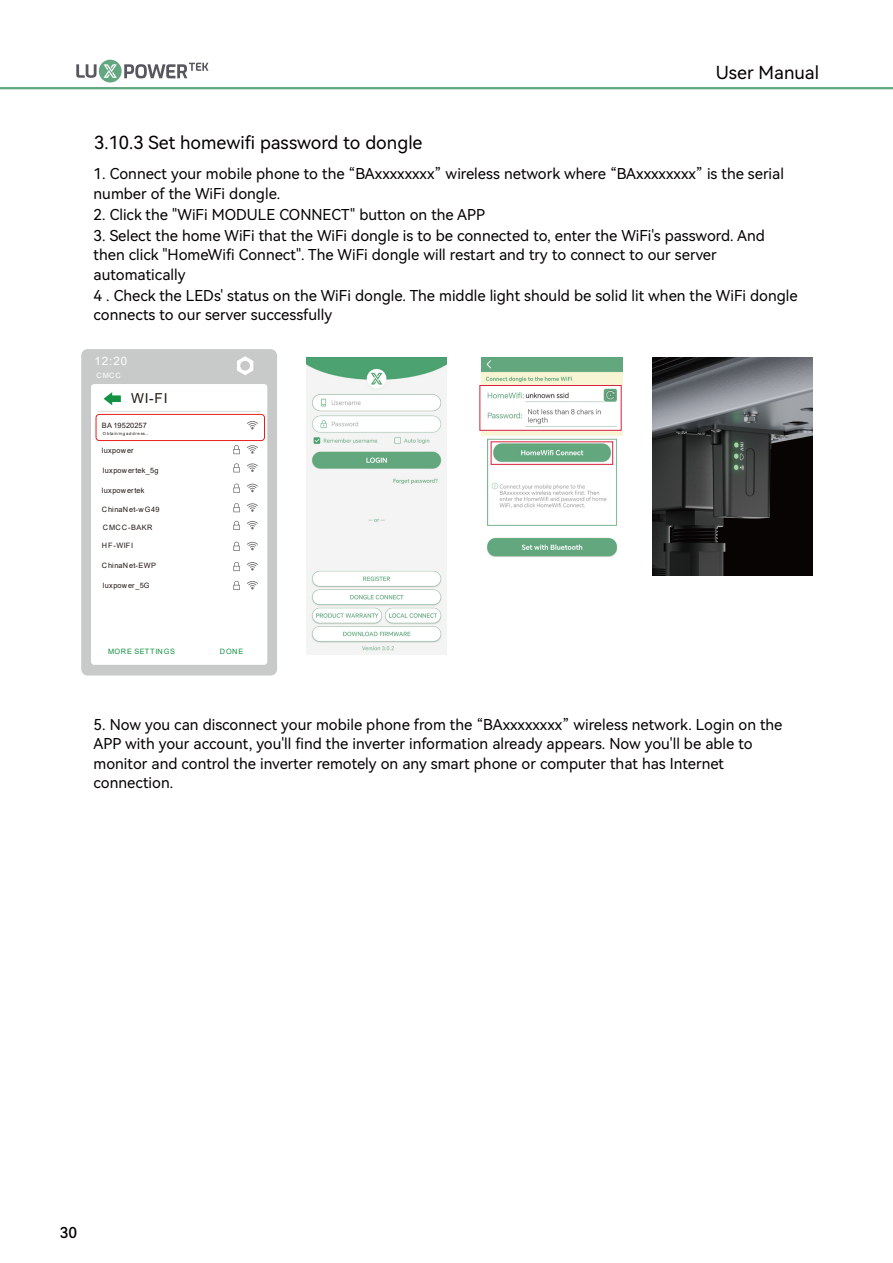
<style>
.page{position:relative;width:893px;height:1263px;background:#fff}
.page>*{position:absolute;margin:0;border:0;box-sizing:border-box;transform-origin:0 0}
.t1{font:18px "Harmony OS Sans SC";color:#050101}
.t2{font:15px/19.5px "Harmony OS Sans SC";color:#040000}
.t3{font:15px "Harmony OS Sans SC Medium";color:#050101}
.t4{font:13.65px "Arial";color:#221814}
.t5{font:11.55px "Arial";color:#fff}
.t6{font:7.35px "Arial";letter-spacing:.015em;color:#221814}
.t7{font:7.35px "Arial";letter-spacing:.045em;color:#221814}
.t8{font:7.35px "Arial";letter-spacing:.08em;color:#149243}
.t9{font:7.35px "Arial";letter-spacing:.04em;color:#221814}
.t10{font:7.35px "Arial";color:#fff}
.t11{font:4.2px "Arial";letter-spacing:.195em;color:#221814}
</style>
<div class="page">
<div style="left:99px;top:60px;width:23px;height:22px;background:#62a77f;border-radius:50%"></div>
<svg style="left:104px;top:64px;width:13px;height:14px"></svg>
<svg style="left:76px;top:64px;width:21px;height:14px"></svg>
<svg style="left:124px;top:63px;width:85px;height:15px"></svg>
<hr style="left:0;top:87px;width:893px;height:2px;background:#62a77f">
<img style="left:307px;top:358px;width:139px;height:296px">
<div style="left:81px;top:349px;width:196px;height:326px;background:#c8c9c9;border-radius:7px"></div>
<div style="left:91px;top:384px;width:176px;height:281px;background:#fff;border-radius:3px"></div>
<svg style="left:104px;top:392px;width:17px;height:13px"></svg>
<hr style="left:98px;top:411px;width:163px;height:1px;background:#dcdcdd">
<svg style="left:247px;top:421px;width:11px;height:9px"></svg>
<svg style="left:247px;top:445px;width:11px;height:9px"></svg>
<svg style="left:233px;top:445px;width:7px;height:9px"></svg>
<svg style="left:247px;top:463px;width:11px;height:9px"></svg>
<svg style="left:233px;top:463px;width:7px;height:9px"></svg>
<svg style="left:247px;top:484px;width:11px;height:8px"></svg>
<svg style="left:233px;top:484px;width:7px;height:9px"></svg>
<svg style="left:247px;top:503px;width:11px;height:9px"></svg>
<svg style="left:233px;top:503px;width:7px;height:9px"></svg>
<svg style="left:247px;top:521px;width:11px;height:8px"></svg>
<svg style="left:233px;top:521px;width:7px;height:9px"></svg>
<svg style="left:247px;top:542px;width:11px;height:8px"></svg>
<svg style="left:233px;top:542px;width:7px;height:9px"></svg>
<svg style="left:247px;top:562px;width:11px;height:9px"></svg>
<svg style="left:233px;top:562px;width:7px;height:9px"></svg>
<svg style="left:237px;top:356px;width:16px;height:19px"></svg>
<div style="left:240px;top:361px;width:10px;height:10px;background:#c8c9c9;border-radius:50%"></div>
<div style="left:96px;top:414px;width:169px;height:27px;border:1px solid #e71f19;border-radius:3px"></div>
<svg style="left:247px;top:581px;width:11px;height:9px"></svg>
<svg style="left:233px;top:581px;width:7px;height:9px"></svg>
<img style="left:481px;top:358px;width:141px;height:199px">
<div style="left:479px;top:385px;width:143px;height:46px;border:1px solid #d9223e"></div>
<div style="left:491px;top:441px;width:122px;height:24px;border:1px solid #d9223e"></div>
<img style="left:652px;top:358px;width:160px;height:218px">
<p class="t1" style="left:94px;top:130px;width:330px">3.10.3 Set homewifi password to dongle</p>
<p class="t1" style="left:716px;top:60px;width:105px">User Manual</p>
<p class="t2" style="left:94px;top:163px;width:692px">1. Connect your mobile phone to the “BAxxxxxxxx” wireless network where “BAxxxxxxxx” is the serial number of the WiFi dongle.</p>
<p class="t2" style="left:94px;top:204px;width:393px">2. Click the "WiFi MODULE CONNECT" button on the APP</p>
<p class="t2" style="left:94px;top:225px;width:673px">3. Select the home WiFi that the WiFi dongle is to be connected to, enter the WiFi's password. And then click "HomeWifi Connect". The WiFi dongle will restart and try to connect to our server automatically</p>
<p class="t2" style="left:94px;top:285px;width:706px">4 . Check the LEDs' status on the WiFi dongle. The middle light should be solid lit when the WiFi dongle connects to our server successfully</p>
<p class="t5" style="left:94px;top:353px;width:34px">12:20</p>
<p class="t10" style="left:97px;top:370px;width:26px">CMCC</p>
<p class="t4" style="left:131px;top:389px;width:38px">WI-FI</p>
<p class="t6" style="left:102px;top:420px;width:47px">BA 19520257</p>
<p class="t11" style="left:103px;top:431px;width:47px">Obtainingaddress...</p>
<p class="t6" style="left:102px;top:445px;width:33px">luxpower</p>
<p class="t6" style="left:103px;top:465px;width:57px">luxpowertek_5g</p>
<p class="t6" style="left:102px;top:485px;width:44px">luxpowertek</p>
<p class="t9" style="left:102px;top:504px;width:59px">ChinaNet-wG49</p>
<p class="t7" style="left:103px;top:522px;width:51px">CMCC-BAKR</p>
<p class="t6" style="left:102px;top:540px;width:33px">HF-WIFI</p>
<p class="t7" style="left:102px;top:560px;width:56px">ChinaNet-EWP</p>
<p class="t6" style="left:103px;top:580px;width:48px">luxpower_5G</p>
<p class="t8" style="left:108px;top:646px;width:68px">MORE SETTINGS</p>
<p class="t8" style="left:220px;top:646px;width:25px">DONE</p>
<p class="t2" style="left:94px;top:714px;width:690px">5. Now you can disconnect your mobile phone from the “BAxxxxxxxx” wireless network. Login on the APP with your account, you'll find the inverter information already appears. Now you'll be able to monitor and control the inverter remotely on any smart phone or computer that has Internet connection.</p>
<p class="t3" style="left:60px;top:1222px;width:19px">30</p>
</div>
